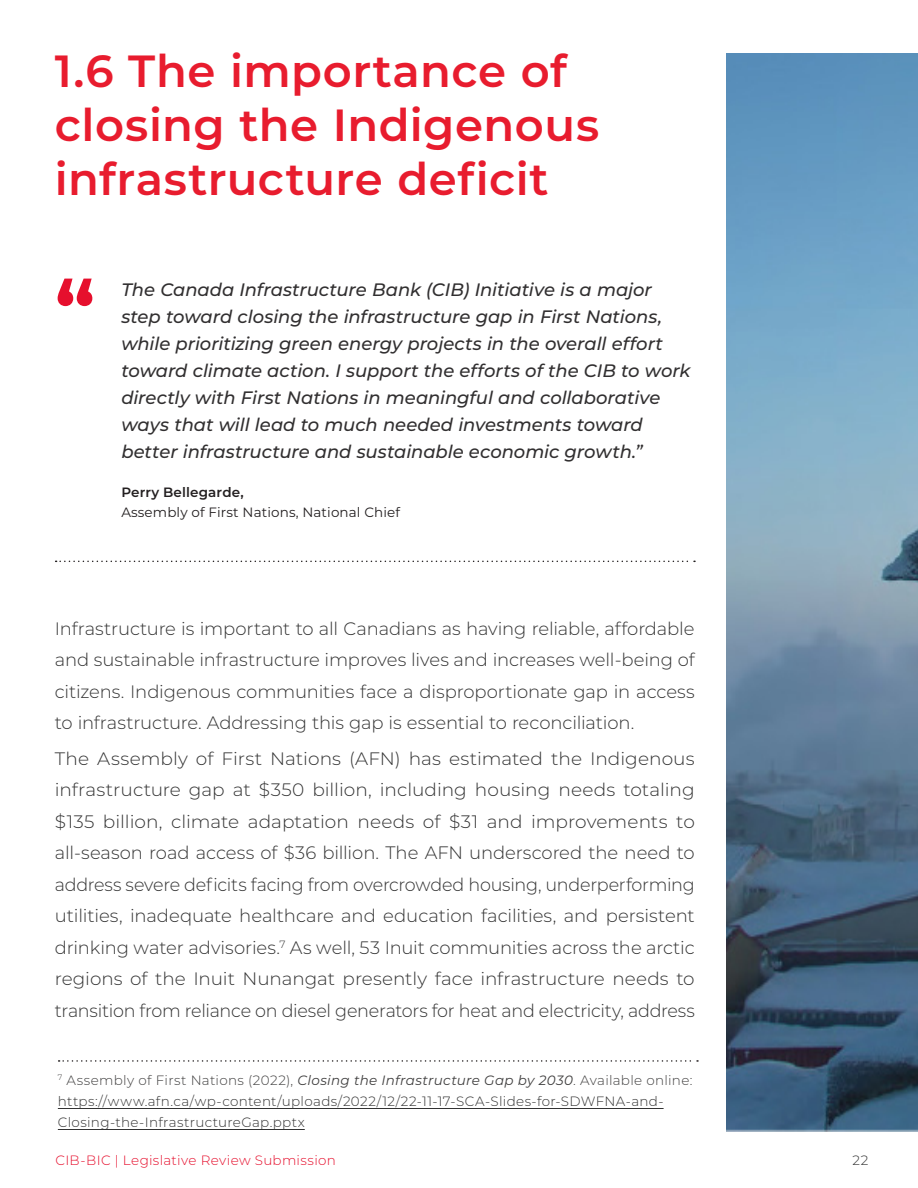
<style>
.page{position:relative;width:918px;height:1188px;background:#fff}
.page>*{position:absolute;margin:0;border:0;box-sizing:border-box;transform-origin:0 0}
.t1{font:700 81px "Montserrat";color:#e60f2d}
._30pt_Title_ToC{font:600 45px/54px "Montserrat";letter-spacing:.01em;color:#e81c2e}
.t2{font:300 18px/31.5px "Montserrat";letter-spacing:-.015em;color:#333;text-align:justify}
.Pull_Quote{font:italic 500 18px/27px "Montserrat";letter-spacing:-.005em;color:#312f30}
._10pt_CIB-BIC_Footer{font:300 13.5px/21px "Montserrat";letter-spacing:.025em;color:#333}
.Pull_Quote-2{font:13.5px/19.5px "Montserrat";letter-spacing:.01em;color:#231f20}
.t3{font:300 13.5px "Montserrat";letter-spacing:.025em;color:#e60f2d}
.s1{font-weight:600}
.s2{color:#403f3f}
.s3{font-weight:400;font-style:italic;color:#403f3f}
</style>
<div class="page">
<svg style="left:56px;top:561px;width:639px;height:1px"></svg>
<hr style="left:58px;top:1108px;width:606px;height:1px;background:#333">
<hr style="left:58px;top:1129px;width:247px;height:1px;background:#333">
<svg style="left:59px;top:1060px;width:639px;height:2px"></svg>
<img style="left:726px;top:54px;width:192px;height:1078px">
<p class="_30pt_Title_ToC" style="left:55px;top:42px;width:546px">1.6 The importance of closing the Indigenous infrastructure deficit</p>
<p class="t1" style="left:55px;top:252px;width:42px">“</p>
<p class="Pull_Quote" style="left:121px;top:276px;width:571px">The Canada Infrastructure Bank (CIB) Initiative is a major step toward closing the infrastructure gap in First Nations, while prioritizing green energy projects in the overall effort toward climate action. I support the efforts of the CIB to work directly with First Nations in meaningful and collaborative ways that will lead to much needed investments toward better infrastructure and sustainable economic growth.”</p>
<p class="Pull_Quote-2" style="left:121px;top:482px;width:280px"><span class="s1">Perry Bellegarde,<br></span>Assembly of First Nations, National Chief</p>
<p class="t2" style="left:55px;top:612px;width:641px">Infrastructure is important to all Canadians as having reliable, affordable and sustainable infrastructure improves lives and increases well-being of citizens. Indigenous communities face a disproportionate gap in access to infrastructure. Addressing this gap is essential to reconciliation.</p>
<p class="t2" style="left:55px;top:742px;width:642px">The Assembly of First Nations (AFN) has estimated the Indigenous infrastructure gap at $350 billion, including housing needs totaling $135 billion, climate adaptation needs of $31 and improvements to all-season road access of $36 billion. The AFN underscored the need to address severe deficits facing from overcrowded housing, underperforming utilities, inadequate healthcare and education facilities, and persistent drinking water advisories.<sup>7</sup> As well, 53 Inuit communities across the arctic regions of the Inuit Nunangat presently face infrastructure needs to transition from reliance on diesel generators for heat and electricity, address</p>
<p class="_10pt_CIB-BIC_Footer" style="left:58px;top:1069px;width:636px"><sup>7</sup> <span class="s2">Assembly of First Nations (2022),</span> <span class="s3">Closing the Infrastructure Gap by 2030</span><span class="s2">. Available online: </span>https://www.afn.ca/wp-content/uploads/2022/12/22-11-17-SCA-Slides-for-SDWFNA-and-<br>Closing-the-InfrastructureGap.pptx</p>
<p class="t3" style="left:56px;top:1151px;width:282px">CIB-BIC | Legislative Review Submission</p>
<p class="_10pt_CIB-BIC_Footer" style="left:853px;top:1150px;width:17px">22</p>
</div>
